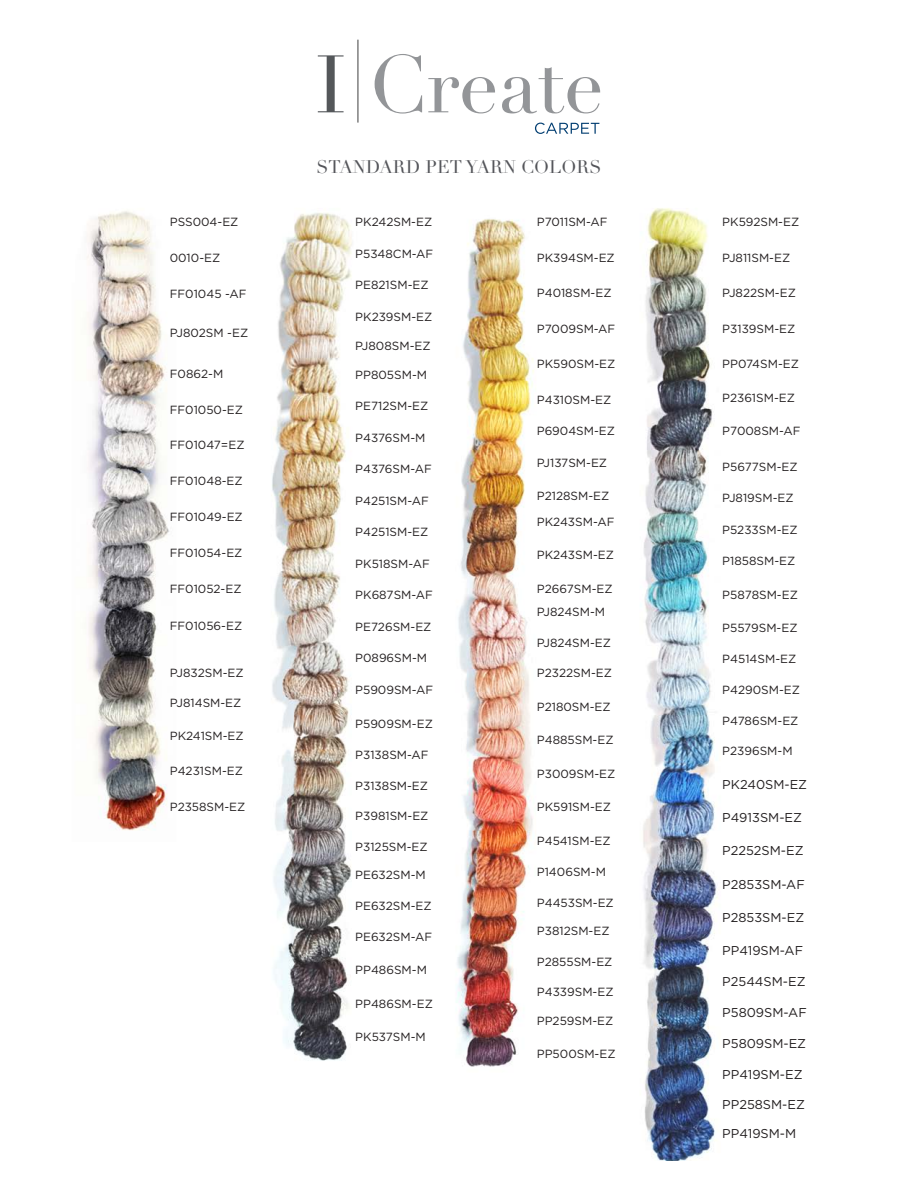
<style>
.page{position:relative;width:918px;height:1188px;background:#fff}
.page>*{position:absolute;margin:0;border:0;box-sizing:border-box;transform-origin:0 0}
.t1{font:18px "Didot LH";color:#54555a}
.t2{font:12.75px "Gotham";color:#231f20}
.t3{font:11.85px/25.7px "Gotham";color:#231f20}
</style>
<div class="page">
<img style="left:87px;top:208px;width:631px;height:953px">
<hr style="left:358px;top:40px;width:1px;height:83px;background:#3e3e3f">
<svg style="left:318px;top:55px;width:26px;height:57px"></svg>
<svg style="left:375px;top:54px;width:47px;height:60px"></svg>
<svg style="left:428px;top:77px;width:67px;height:36px"></svg>
<svg style="left:502px;top:67px;width:98px;height:46px"></svg>
<svg style="left:535px;top:123px;width:64px;height:11px"></svg>
<p class="t3" style="left:170px;top:209px;width:70px">PSS004-EZ</p>
<p class="t3" style="left:170px;top:245px;width:52px">0010-EZ</p>
<p class="t3" style="left:170px;top:281px;width:78px">FF01045 -AF</p>
<p class="t3" style="left:170px;top:319px;width:80px">PJ802SM -EZ</p>
<p class="t3" style="left:170px;top:360px;width:55px">F0862-M</p>
<p class="t3" style="left:170px;top:396px;width:75px">FF01050-EZ</p>
<p class="t3" style="left:170px;top:432px;width:76px">FF01047=EZ</p>
<p class="t3" style="left:170px;top:468px;width:74px">FF01048-EZ</p>
<p class="t3" style="left:170px;top:504px;width:74px">FF01049-EZ</p>
<p class="t3" style="left:170px;top:540px;width:74px">FF01054-EZ</p>
<p class="t3" style="left:170px;top:576px;width:73px">FF01052-EZ</p>
<p class="t3" style="left:170px;top:613px;width:74px">FF01056-EZ</p>
<p class="t3" style="left:170px;top:659px;width:75px">PJ832SM-EZ</p>
<p class="t3" style="left:170px;top:690px;width:73px">PJ814SM-EZ</p>
<p class="t3" style="left:170px;top:722px;width:75px">PK241SM-EZ</p>
<p class="t3" style="left:170px;top:758px;width:75px">P4231SM-EZ</p>
<p class="t3" style="left:170px;top:794px;width:77px">P2358SM-EZ</p>
<p class="t1" style="left:317px;top:156px;width:286px">STANDARD PET YARN COLORS</p>
<p class="t3" style="left:355px;top:209px;width:78px">PK242SM-EZ</p>
<p class="t3" style="left:355px;top:241px;width:80px">P5348CM-AF</p>
<p class="t3" style="left:355px;top:272px;width:75px">PE821SM-EZ</p>
<p class="t3" style="left:355px;top:304px;width:79px">PK239SM-EZ</p>
<p class="t3" style="left:355px;top:333px;width:77px">PJ808SM-EZ</p>
<p class="t3" style="left:355px;top:361px;width:73px">PP805SM-M</p>
<p class="t3" style="left:355px;top:393px;width:75px">PE712SM-EZ</p>
<p class="t3" style="left:355px;top:425px;width:72px">P4376SM-M</p>
<p class="t3" style="left:355px;top:456px;width:78px">P4376SM-AF</p>
<p class="t3" style="left:355px;top:488px;width:75px">P4251SM-AF</p>
<p class="t3" style="left:355px;top:519px;width:75px">P4251SM-EZ</p>
<p class="t3" style="left:355px;top:551px;width:76px">PK518SM-AF</p>
<p class="t3" style="left:355px;top:582px;width:79px">PK687SM-AF</p>
<p class="t3" style="left:355px;top:614px;width:78px">PE726SM-EZ</p>
<p class="t3" style="left:355px;top:645px;width:73px">P0896SM-M</p>
<p class="t3" style="left:355px;top:677px;width:80px">P5909SM-AF</p>
<p class="t3" style="left:355px;top:711px;width:79px">P5909SM-EZ</p>
<p class="t3" style="left:355px;top:742px;width:75px">P3138SM-AF</p>
<p class="t3" style="left:355px;top:772px;width:74px">P3138SM-EZ</p>
<p class="t3" style="left:355px;top:803px;width:75px">P3981SM-EZ</p>
<p class="t3" style="left:355px;top:834px;width:74px">P3125SM-EZ</p>
<p class="t3" style="left:355px;top:862px;width:72px">PE632SM-M</p>
<p class="t3" style="left:355px;top:893px;width:78px">PE632SM-EZ</p>
<p class="t3" style="left:355px;top:924px;width:78px">PE632SM-AF</p>
<p class="t3" style="left:355px;top:957px;width:73px">PP486SM-M</p>
<p class="t3" style="left:355px;top:991px;width:79px">PP486SM-EZ</p>
<p class="t3" style="left:355px;top:1024px;width:72px">PK537SM-M</p>
<p class="t3" style="left:537px;top:209px;width:72px">P7011SM-AF</p>
<p class="t3" style="left:537px;top:245px;width:79px">PK394SM-EZ</p>
<p class="t3" style="left:537px;top:280px;width:76px">P4018SM-EZ</p>
<p class="t3" style="left:537px;top:315px;width:80px">P7009SM-AF</p>
<p class="t3" style="left:537px;top:351px;width:80px">PK590SM-EZ</p>
<p class="t3" style="left:537px;top:386px;width:76px">P4310SM-EZ</p>
<p class="t3" style="left:537px;top:418px;width:80px">P6904SM-EZ</p>
<p class="t3" style="left:537px;top:449px;width:72px">PJ137SM-EZ</p>
<p class="t3" style="left:537px;top:483px;width:79px">P2128SM-EZ<br>PK243SM-AF</p>
<p class="t3" style="left:537px;top:542px;width:79px">PK243SM-EZ</p>
<p class="t3" style="left:537px;top:577px;width:77px;line-height:23.1px">P2667SM-EZ<br>PJ824SM-M</p>
<p class="t3" style="left:537px;top:629px;width:76px">PJ824SM-EZ</p>
<p class="t3" style="left:537px;top:660px;width:77px">P2322SM-EZ</p>
<p class="t3" style="left:537px;top:694px;width:75px">P2180SM-EZ</p>
<p class="t3" style="left:537px;top:727px;width:78px">P4885SM-EZ</p>
<p class="t3" style="left:537px;top:761px;width:80px">P3009SM-EZ</p>
<p class="t3" style="left:537px;top:794px;width:76px">PK591SM-EZ</p>
<p class="t3" style="left:537px;top:828px;width:75px">P4541SM-EZ</p>
<p class="t3" style="left:537px;top:858px;width:71px">P1406SM-M</p>
<p class="t3" style="left:537px;top:889px;width:78px">P4453SM-EZ</p>
<p class="t3" style="left:537px;top:918px;width:74px">P3812SM-EZ</p>
<p class="t3" style="left:537px;top:948px;width:77px">P2855SM-EZ</p>
<p class="t3" style="left:537px;top:979px;width:78px">P4339SM-EZ</p>
<p class="t3" style="left:537px;top:1007px;width:78px">PP259SM-EZ</p>
<p class="t3" style="left:537px;top:1041px;width:80px">PP500SM-EZ</p>
<p class="t3" style="left:722px;top:209px;width:78px">PK592SM-EZ</p>
<p class="t3" style="left:722px;top:245px;width:69px">PJ811SM-EZ</p>
<p class="t3" style="left:722px;top:280px;width:75px">PJ822SM-EZ</p>
<p class="t3" style="left:722px;top:316px;width:74px">P3139SM-EZ</p>
<p class="t3" style="left:722px;top:351px;width:78px">PP074SM-EZ</p>
<p class="t3" style="left:722px;top:385px;width:74px">P2361SM-EZ</p>
<p class="t3" style="left:722px;top:418px;width:80px">P7008SM-AF</p>
<p class="t3" style="left:722px;top:453px;width:77px">P5677SM-EZ</p>
<p class="t3" style="left:722px;top:485px;width:73px">PJ819SM-EZ</p>
<p class="t3" style="left:722px;top:517px;width:77px">P5233SM-EZ</p>
<p class="t3" style="left:722px;top:548px;width:75px">P1858SM-EZ</p>
<p class="t3" style="left:722px;top:582px;width:77px">P5878SM-EZ</p>
<p class="t3" style="left:722px;top:615px;width:77px">P5579SM-EZ</p>
<p class="t3" style="left:722px;top:646px;width:75px">P4514SM-EZ</p>
<p class="t3" style="left:722px;top:677px;width:79px">P4290SM-EZ</p>
<p class="t3" style="left:722px;top:707px;width:78px">P4786SM-EZ</p>
<p class="t3" style="left:722px;top:738px;width:72px">P2396SM-M</p>
<p class="t2" style="left:722px;top:777px;width:86px">PK240SM-EZ</p>
<p class="t2" style="left:722px;top:810px;width:81px">P4913SM-EZ</p>
<p class="t2" style="left:722px;top:844px;width:83px">P2252SM-EZ</p>
<p class="t2" style="left:722px;top:877px;width:84px">P2853SM-AF</p>
<p class="t2" style="left:722px;top:910px;width:83px">P2853SM-EZ</p>
<p class="t2" style="left:722px;top:944px;width:82px">PP419SM-AF</p>
<p class="t2" style="left:722px;top:975px;width:85px">P2544SM-EZ</p>
<p class="t2" style="left:722px;top:1005px;width:86px">P5809SM-AF</p>
<p class="t2" style="left:722px;top:1036px;width:85px">P5809SM-EZ</p>
<p class="t2" style="left:722px;top:1067px;width:82px">PP419SM-EZ</p>
<p class="t2" style="left:722px;top:1098px;width:84px">PP258SM-EZ</p>
<p class="t2" style="left:722px;top:1127px;width:75px">PP419SM-M</p>
</div>
